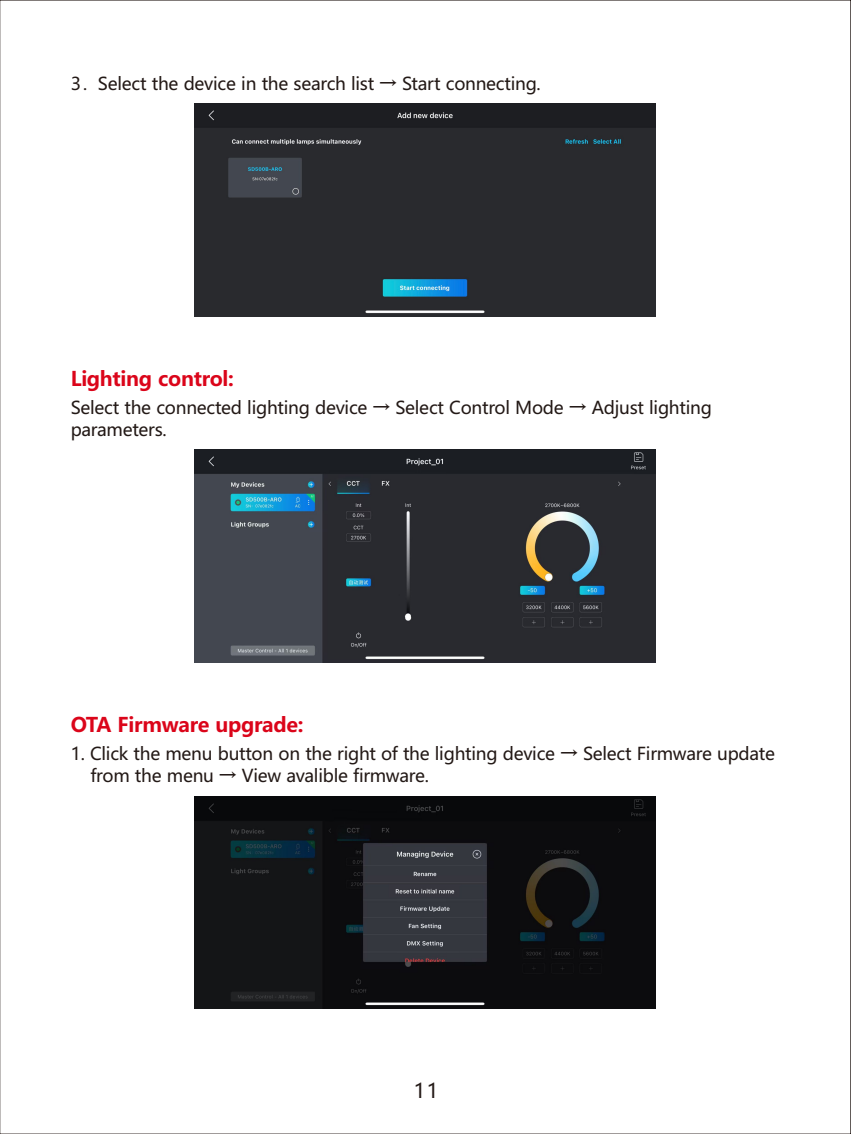
<style>
.page{position:relative;width:851px;height:1134px;background:#fff}
.page>*{position:absolute;margin:0;border:0;box-sizing:border-box;transform-origin:0 0}
.t1{font:700 20px "Microsoft Ya Hei";letter-spacing:-.015em;color:#db051a}
.t2{font:20px "Microsoft Ya Hei";color:#231916}
.t3{font:17.5px/22.2px "Microsoft Ya Hei";letter-spacing:-.015em;color:#231916}
</style>
<div class="page">
<img style="left:195px;top:450px;width:460px;height:213px">
<img style="left:195px;top:796px;width:460px;height:213px">
<img style="left:195px;top:104px;width:460px;height:212px">
<p class="t3" style="left:71px;top:74px;width:471px">3．Select the device in the search list → Start connecting.</p>
<p class="t1" style="left:71px;top:370px;width:165px">Lighting control:</p>
<p class="t3" style="left:71px;top:397px;width:642px">Select the connected lighting device → Select Control Mode → Adjust lighting parameters.</p>
<p class="t1" style="left:71px;top:716px;width:234px">OTA Firmware upgrade:</p>
<p class="t3" style="left:90px;top:744px;width:686px;text-indent:-20px">1. Click the menu button on the right of the lighting device → Select Firmware update from the menu → View avalible firmware.</p>
<p class="t2" style="left:414px;top:1082px;width:26px">11</p>
</div>
